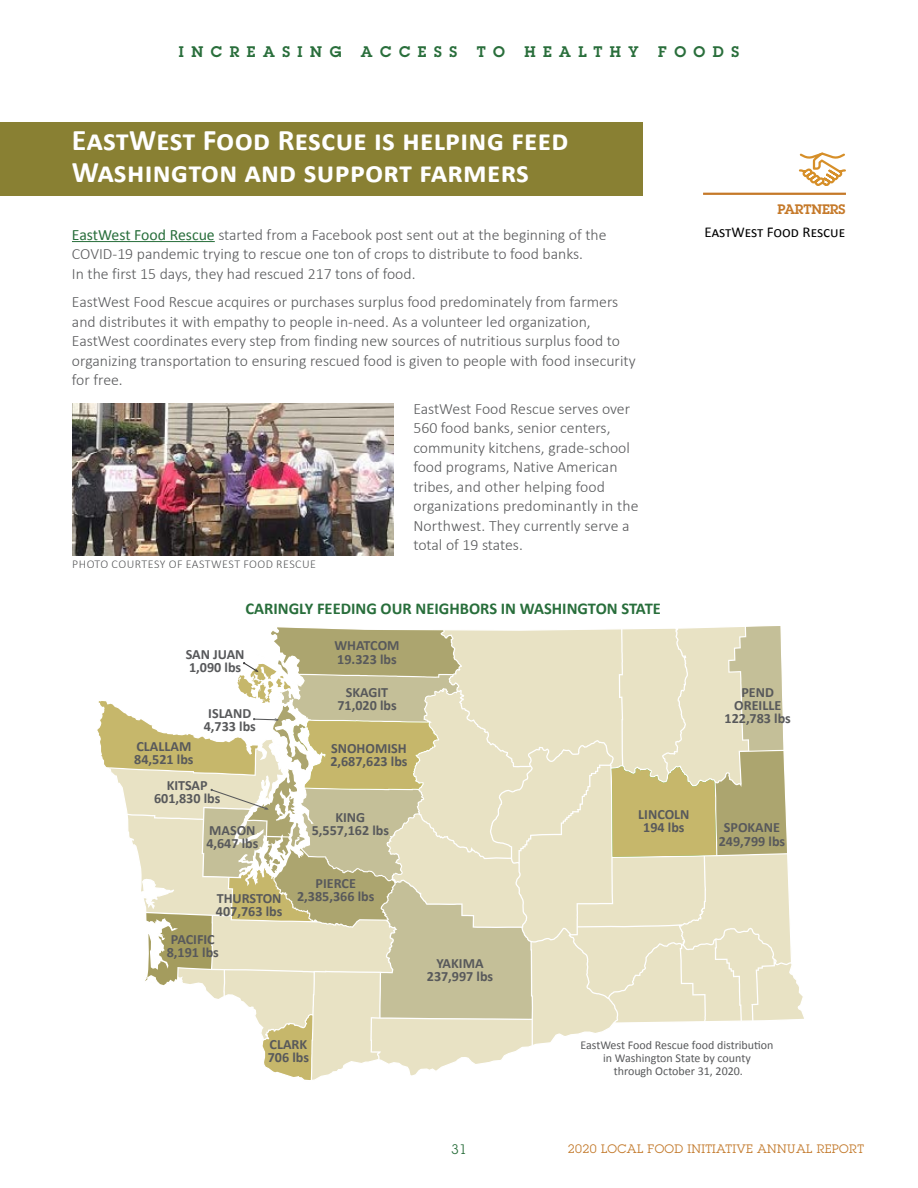
<style>
.page{position:relative;width:918px;height:1188px;background:#fff}
.page>*{position:absolute;margin:0;border:0;box-sizing:border-box;transform-origin:0 0}
.t1{font:700 30px/31.5px "Calibri";letter-spacing:.01em;color:#fff}
.t2{font:700 16.5px "Calibri";color:#286e3b}
.t3{font:300 15.75px/19.5px "Calibri";color:#58595b}
.t4{font:600 15px "Lubalin Graph Std";letter-spacing:.5em;color:#296e3b}
.t5{font:15px "Calibri";color:#000}
.t6{font:700 14.1px/13.2px "Calibri";color:#58595b;text-align:center}
.t7{font:600 13.5px "Lubalin Graph Std";letter-spacing:-.01em;color:#c57929}
.t8{font:13.5px "Lubalin Graph Std";color:#296e3b}
.t9{font:12px/13.2px "Calibri";color:#58595b;text-align:center}
.t10{font:12px "Lubalin Graph Std";letter-spacing:.03em;color:#c27829}
.t11{font:300 12px "Calibri";letter-spacing:.04em;color:#58595b}
.s1{font-weight:400;color:#286e3b}
</style>
<div class="page">
<hr style="left:703px;top:193px;width:143px;height:2px;background:#c57929">
<svg style="left:798px;top:152px;width:48px;height:34px"></svg>
<div style="left:0;top:122px;width:643px;height:74px;background:#898033"></div>
<hr style="left:72px;top:241px;width:143px;height:1px;background:#286e3b">
<svg style="left:97px;top:626px;width:690px;height:454px"></svg>
<img style="left:72px;top:403px;width:321px;height:152px">
<p class="t4" style="left:179px;top:42px;width:164px">INCREASING</p>
<p class="t4" style="left:361px;top:42px;width:98px">ACCESS</p>
<p class="t4" style="left:477px;top:42px;width:30px">T O</p>
<p class="t4" style="left:524px;top:42px;width:116px">HEALTHY</p>
<p class="t4" style="left:658px;top:42px;width:82px">FOODS</p>
<h1 class="t1" style="left:72px;top:125px;width:498px">EastWest Food Rescue is helping feed<br>Washington and support farmers</h1>
<p class="t3" style="left:72px;top:224px;width:536px"><span class="s1">EastWest Food Rescue</span> started from a Facebook post sent out at the beginning of the<br>COVID-19 pandemic trying to rescue one ton of crops to distribute to food banks.<br>In the first 15 days, they had rescued 217 tons of food.</p>
<p class="t3" style="left:72px;top:292px;width:565px">EastWest Food Rescue acquires or purchases surplus food predominately from farmers and distributes it with empathy to people in-need. As a volunteer led organization, EastWest coordinates every step from finding new sources of nutritious surplus food to organizing transportation to ensuring rescued food is given to people with food insecurity for free.</p>
<p class="t3" style="left:413px;top:398px;width:227px">EastWest Food Rescue serves over<br>560 food banks, senior centers, community kitchens, grade-school food programs, Native American tribes, and other helping food organizations predominantly in the<br>Northwest. They currently serve a total of 19 states.</p>
<p class="t11" style="left:72px;top:557px;width:245px">PHOTO COURTESY OF EASTWEST FOOD RESCUE</p>
<p class="t2" style="left:245px;top:598px;width:417px">CARINGLY FEEDING OUR NEIGHBORS IN WASHINGTON STATE</p>
<p class="t6" style="left:186px;top:647px;width:60px;text-align:left">SAN JUAN<br>1,090 lbs</p>
<p class="t6" style="left:134px;top:740px;width:61px;text-align:left">CLALLAM<br>84,521 lbs</p>
<p class="t6" style="left:204px;top:707px;width:54px">ISLAND<br>4,733 lbs</p>
<p class="t6" style="left:154px;top:779px;width:68px">KITSAP<br>601,830 lbs</p>
<p class="t6" style="left:206px;top:824px;width:54px;text-align:left">MASON<br>4,647 lbs</p>
<p class="t6" style="left:216px;top:892px;width:68px;text-align:left">THURSTON<br>407,763 lbs</p>
<p class="t6" style="left:167px;top:933px;width:54px;text-align:left">PACIFIC<br>8,191 lbs</p>
<p class="t6" style="left:334px;top:639px;width:67px;text-align:left">WHATCOM<br>19.323 lbs</p>
<p class="t6" style="left:337px;top:686px;width:61px">SKAGIT<br>71,020 lbs</p>
<p class="t6" style="left:330px;top:742px;width:79px;text-align:left">SNOHOMISH<br>2,687,623 lbs</p>
<p class="t6" style="left:312px;top:811px;width:79px">KING<br>5,557,162 lbs</p>
<p class="t6" style="left:297px;top:877px;width:79px">PIERCE<br>2,385,366 lbs</p>
<p class="t6" style="left:427px;top:957px;width:68px">YAKIMA<br>237,997 lbs</p>
<p class="t6" style="left:638px;top:807px;width:53px">LINCOLN<br>194 lbs</p>
<p class="t7" style="left:777px;top:200px;width:69px">PARTNERS</p>
<p class="t5" style="left:705px;top:222px;width:142px">EastWest Food Rescue</p>
<p class="t6" style="left:725px;top:686px;width:68px">PEND<br>OREILLE<br>122,783 lbs</p>
<p class="t6" style="left:719px;top:821px;width:68px">SPOKANE<br>249,799 lbs</p>
<p class="t6" style="left:268px;top:1038px;width:43px;text-align:left">CLARK<br>706 lbs</p>
<p class="t9" style="left:580px;top:1038px;width:195px">EastWest Food Rescue food distribution in Washington State by county<br>through October 31, 2020.</p>
<p class="t8" style="left:451px;top:1141px;width:17px">31</p>
<p class="t10" style="left:568px;top:1141px;width:298px">2020 LOCAL FOOD INITIATIVE ANNUAL REPORT</p>
</div>
